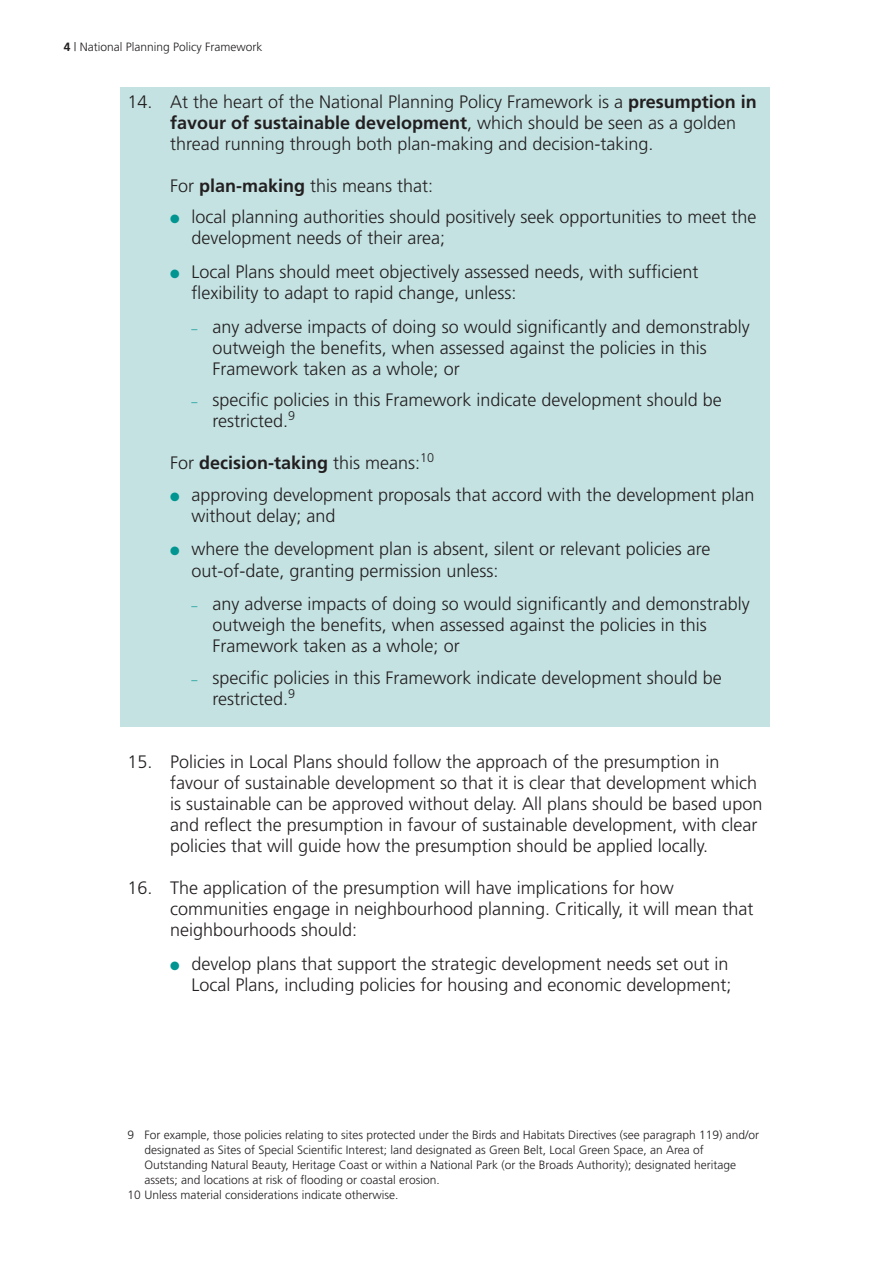
<style>
.page{position:relative;width:893px;height:1263px;background:#fff}
.page>*{position:absolute;margin:0;border:0;box-sizing:border-box;transform-origin:0 0}
.t1{font:300 18px/21px "Frutiger";color:#231f20}
.t2{font:700 18px "Frutiger";color:#231f20}
.t3{font:300 12px "Frutiger";color:#231f20}
.s1{font-weight:700}
.s2{color:#009590}
.s3{font-size:12px;color:#009590}
.s4{font-weight:300}
</style>
<div class="page">
<div style="left:120px;top:87px;width:649px;height:640px;background:#c4e2e2"></div>
<p class="t3" style="left:64px;top:40px;width:200px"><span class="s1">4</span> | National Planning Policy Framework</p>
<p class="t1" style="left:170px;top:91px;width:588px;text-indent:-43px">14. At the heart of the National Planning Policy Framework is a <span class="s1">presumption in favour of sustainable development</span>, which should be seen as a golden thread running through both plan-making and decision-taking.</p>
<p class="t1" style="left:170px;top:175px;width:265px">For <span class="s1">plan-making</span> this means that:</p>
<p class="t1" style="left:191px;top:206px;width:567px;text-indent:-21px"><span class="s2">●</span> local planning authorities should positively seek opportunities to meet the development needs of their area;</p>
<p class="t1" style="left:191px;top:261px;width:509px;text-indent:-21px"><span class="s2">●</span> Local Plans should meet objectively assessed needs, with sufficient flexibility to adapt to rapid change, unless:</p>
<p class="t1" style="left:213px;top:316px;width:539px;text-indent:-21px"><span class="s3">–</span> any adverse impacts of doing so would significantly and demonstrably outweigh the benefits, when assessed against the policies in this<br>Framework taken as a whole; or</p>
<p class="t1" style="left:213px;top:389px;width:511px;text-indent:-21px"><span class="s3">–</span> specific policies in this Framework indicate development should be restricted.<sup>9</sup></p>
<p class="t2" style="left:170px;top:452px;width:266px"><span class="s4">For</span> decision-taking <span class="s4">this means:</span><sup>10</sup></p>
<p class="t1" style="left:191px;top:484px;width:565px;text-indent:-21px"><span class="s2">●</span> approving development proposals that accord with the development plan without delay; and</p>
<p class="t1" style="left:191px;top:539px;width:521px;text-indent:-21px"><span class="s2">●</span> where the development plan is absent, silent or relevant policies are out‑of‑date, granting permission unless:</p>
<p class="t1" style="left:213px;top:593px;width:539px;text-indent:-21px"><span class="s3">–</span> any adverse impacts of doing so would significantly and demonstrably outweigh the benefits, when assessed against the policies in this<br>Framework taken as a whole; or</p>
<p class="t1" style="left:213px;top:667px;width:511px;text-indent:-21px"><span class="s3">–</span> specific policies in this Framework indicate development should be restricted.<sup>9</sup></p>
<p class="t1" style="left:170px;top:751px;width:594px;text-indent:-43px">15. Policies in Local Plans should follow the approach of the presumption in favour of sustainable development so that it is clear that development which is sustainable can be approved without delay. All plans should be based upon and reflect the presumption in favour of sustainable development, with clear policies that will guide how the presumption should be applied locally.</p>
<p class="t1" style="left:170px;top:877px;width:585px;text-indent:-43px">16. The application of the presumption will have implications for how communities engage in neighbourhood planning. Critically, it will mean that neighbourhoods should:</p>
<p class="t1" style="left:170px;top:953px;width:563px;text-align:right"><span class="s2">●</span> develop plans that support the strategic development needs set out in<br>Local Plans, including policies for housing and economic development;</p>
<p class="t3" style="left:128px;top:1128px;width:633px">9 For example, those policies relating to sites protected under the Birds and Habitats Directives (see paragraph 119) and/or</p>
<p class="t3" style="left:145px;top:1143px;width:561px">designated as Sites of Special Scientific Interest; land designated as Green Belt, Local Green Space, an Area of</p>
<p class="t3" style="left:145px;top:1158px;width:593px">Outstanding Natural Beauty, Heritage Coast or within a National Park (or the Broads Authority); designated heritage</p>
<p class="t3" style="left:145px;top:1173px;width:297px">assets; and locations at risk of flooding or coastal erosion.</p>
<p class="t3" style="left:128px;top:1188px;width:273px">10 Unless material considerations indicate otherwise.</p>
</div>
